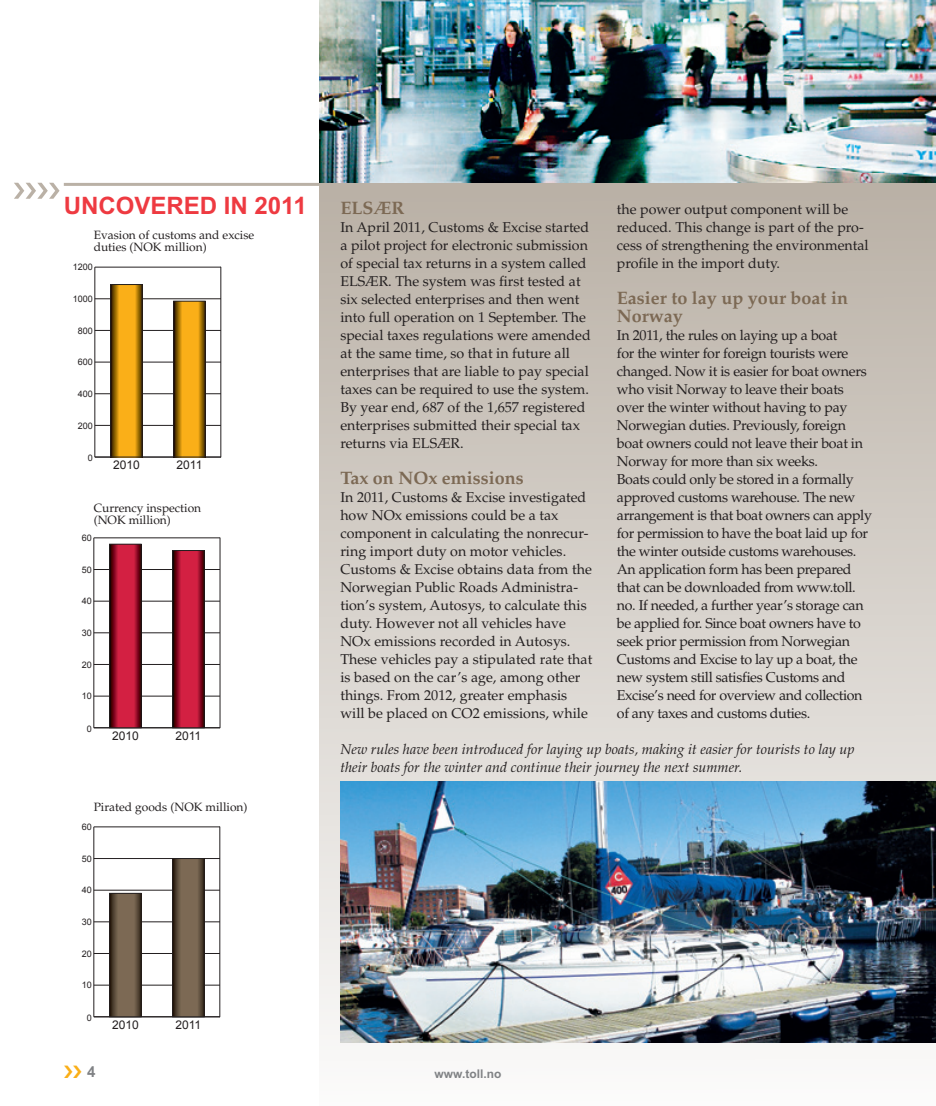
<style>
.page{position:relative;width:936px;height:1106px;background:#fff}
.page>*{position:absolute;margin:0;border:0;box-sizing:border-box;transform-origin:0 0}
.t1{font:700 24px "Arial MT Std";color:#ee3a41}
.t2{font:700 18px/18px "Palatino LT Std";color:#7c6954}
.t3{font:700 15px "Arial MT Std";color:#808285}
.t4{font:14.25px/18px "Palatino LT Std";color:#231f20}
.t5{font:14.25px/18px "Palatino LT Std";letter-spacing:-.025em;color:#231f20}
.t6{font:italic 14.25px/18px "Palatino LT Std";color:#231f20}
.t7{font:12px/12px "Palatino LT Std";color:#231f20}
.t8{font:12px "Arial";color:#231f20}
.t9{font:700 12px "Arial MT Std";color:#808285}
.t10{font:9px "Arial";color:#231f20}
</style>
<div class="page">
<div style="left:319px;top:183px;width:616px;height:923px;background:linear-gradient(to bottom,#b9b0a5,#fcfbfb)"></div>
<img style="left:340px;top:781px;width:595px;height:261px">
<hr style="left:95px;top:267px;width:1px;height:190px;background:#231f20">
<hr style="left:95px;top:457px;width:126px;height:1px;background:#231f20">
<hr style="left:95px;top:425px;width:126px;height:1px;background:#231f20">
<hr style="left:95px;top:393px;width:126px;height:1px;background:#231f20">
<hr style="left:95px;top:362px;width:126px;height:1px;background:#231f20">
<hr style="left:95px;top:330px;width:126px;height:1px;background:#231f20">
<hr style="left:95px;top:298px;width:126px;height:1px;background:#231f20">
<hr style="left:95px;top:267px;width:126px;height:1px;background:#231f20">
<hr style="left:220px;top:267px;width:1px;height:190px;background:#231f20">
<svg style="left:112px;top:286px;width:28px;height:169px;background:#d69510"></svg>
<div style="left:110px;top:284px;width:32px;height:173px;border:1px solid #231f20"></div>
<svg style="left:175px;top:303px;width:28px;height:152px;background:#d69511"></svg>
<div style="left:173px;top:301px;width:32px;height:156px;border:1px solid #231f20"></div>
<hr style="left:94px;top:538px;width:1px;height:189px;background:#231f20">
<hr style="left:220px;top:538px;width:1px;height:189px;background:#231f20">
<hr style="left:94px;top:727px;width:126px;height:1px;background:#231f20">
<hr style="left:94px;top:696px;width:126px;height:1px;background:#231f20">
<hr style="left:94px;top:664px;width:126px;height:1px;background:#231f20">
<hr style="left:94px;top:632px;width:126px;height:1px;background:#231f20">
<hr style="left:94px;top:601px;width:126px;height:1px;background:#231f20">
<hr style="left:94px;top:569px;width:126px;height:1px;background:#231f20">
<hr style="left:94px;top:537px;width:126px;height:1px;background:#231f20">
<svg style="left:111px;top:546px;width:28px;height:180px;background:#b41734"></svg>
<div style="left:109px;top:544px;width:32px;height:184px;border:1px solid #231f20"></div>
<svg style="left:174px;top:552px;width:28px;height:174px;background:#b41734"></svg>
<div style="left:172px;top:550px;width:32px;height:178px;border:1px solid #231f20"></div>
<hr style="left:94px;top:827px;width:1px;height:189px;background:#231f20">
<hr style="left:94px;top:1016px;width:126px;height:1px;background:#231f20">
<hr style="left:94px;top:984px;width:126px;height:1px;background:#231f20">
<hr style="left:94px;top:953px;width:126px;height:1px;background:#231f20">
<hr style="left:94px;top:921px;width:126px;height:1px;background:#231f20">
<hr style="left:94px;top:890px;width:126px;height:1px;background:#231f20">
<hr style="left:94px;top:858px;width:126px;height:1px;background:#231f20">
<hr style="left:94px;top:826px;width:126px;height:1px;background:#231f20">
<hr style="left:219px;top:827px;width:1px;height:189px;background:#231f20">
<svg style="left:111px;top:895px;width:28px;height:119px;background:#6e5c49"></svg>
<div style="left:109px;top:893px;width:32px;height:123px;border:1px solid #231f20"></div>
<svg style="left:174px;top:860px;width:28px;height:154px;background:#6e5c49"></svg>
<div style="left:172px;top:858px;width:32px;height:158px;border:1px solid #231f20"></div>
<hr style="left:64px;top:183px;width:255px;height:3px;background:#bab1a6">
<img style="left:319px;top:0;width:616px;height:183px">
<svg style="left:14px;top:183px;width:45px;height:16px"></svg>
<h1 class="t1" style="left:64px;top:191px;width:244px">UNCOVERED IN 2011</h1>
<p class="t7" style="left:94px;top:229px;width:162px">Evasion of customs and excise duties (NOK million)</p>
<p class="t10" style="left:73px;top:261px;width:22px">1200</p>
<p class="t10" style="left:73px;top:293px;width:22px">1000</p>
<p class="t10" style="left:78px;top:324px;width:17px">800</p>
<p class="t10" style="left:78px;top:356px;width:17px">600</p>
<p class="t10" style="left:78px;top:388px;width:17px">400</p>
<p class="t10" style="left:78px;top:419px;width:17px">200</p>
<p class="t10" style="left:88px;top:452px;width:7px">0</p>
<p class="t8" style="left:113px;top:457px;width:28px">2010</p>
<p class="t8" style="left:176px;top:457px;width:27px">2011</p>
<p class="t7" style="left:94px;top:502px;width:109px">Currency inspection (NOK million)</p>
<p class="t10" style="left:82px;top:532px;width:12px">60</p>
<p class="t10" style="left:82px;top:563px;width:12px">50</p>
<p class="t10" style="left:82px;top:595px;width:12px">40</p>
<p class="t10" style="left:82px;top:627px;width:12px">30</p>
<p class="t10" style="left:82px;top:658px;width:12px">20</p>
<p class="t10" style="left:82px;top:690px;width:12px">10</p>
<p class="t10" style="left:87px;top:723px;width:7px">0</p>
<p class="t8" style="left:112px;top:728px;width:28px">2010</p>
<p class="t8" style="left:175px;top:728px;width:27px">2011</p>
<p class="t7" style="left:94px;top:801px;width:155px">Pirated goods (NOK million)</p>
<p class="t10" style="left:82px;top:821px;width:12px">60</p>
<p class="t10" style="left:82px;top:852px;width:12px">50</p>
<p class="t10" style="left:82px;top:884px;width:12px">40</p>
<p class="t10" style="left:82px;top:916px;width:12px">30</p>
<p class="t10" style="left:82px;top:947px;width:12px">20</p>
<p class="t10" style="left:82px;top:979px;width:12px">10</p>
<p class="t10" style="left:87px;top:1012px;width:7px">0</p>
<p class="t8" style="left:112px;top:1017px;width:28px">2010</p>
<p class="t8" style="left:175px;top:1017px;width:27px">2011</p>
<p class="t2" style="left:340px;top:199px;width:65px">ELSÆR</p>
<p class="t4" style="left:340px;top:218px;width:252px">In April 2011, Customs &amp; Excise started a pilot project for electronic submission of special tax returns in a system called ELSÆR. The system was first tested at six selected enterprises and then went into full operation on 1 September. The special taxes regulations were amended at the same time, so that in future all enterprises that are liable to pay special taxes can be required to use the system.<br>By year end, 687 of the 1,657 registered enterprises submitted their special tax returns via ELSÆR.</p>
<p class="t2" style="left:340px;top:469px;width:185px">Tax on NOx emissions</p>
<p class="t4" style="left:340px;top:488px;width:253px">In 2011, Customs &amp; Excise investigated how NOx emissions could be a tax component in calculating the nonrecur&shy;ring import duty on motor vehicles.<br>Customs &amp; Excise obtains data from the Norwegian Public Roads Administra&shy;tion’s system, Autosys, to calculate this duty. However not all vehicles have NOx emissions recorded in Autosys.<br>These vehicles pay a stipulated rate that is based on the car’s age, among other things. From 2012, greater emphasis will be placed on CO2 emissions, while</p>
<p class="t4" style="left:617px;top:200px;width:253px">the power output component will be reduced. This change is part of the pro&shy;cess of strengthening the environmental profile in the import duty.</p>
<p class="t2" style="left:617px;top:289px;width:232px">Easier to lay up your boat in<br>Norway</p>
<p class="t5" style="left:617px;top:326px;width:256px">In 2011, the rules on laying up a boat<br>for the winter for foreign tourists were changed. Now it is easier for boat owners who visit Norway to leave their boats over the winter without having to pay Norwegian duties. Previously, foreign boat owners could not leave their boat in Norway for more than six weeks.<br>Boats could only be stored in a formally approved customs warehouse. The new arrangement is that boat owners can apply for permission to have the boat laid up for the winter outside customs warehouses.<br>An application form has been prepared that can be downloaded from www.toll. no. If needed, a further year’s storage can be applied for. Since boat owners have to seek prior permission from Norwegian Customs and Excise to lay up a boat, the new system still satisfies Customs and Excise’s need for overview and collection of any taxes and customs duties.</p>
<p class="t6" style="left:340px;top:740px;width:515px">New rules have been introduced for laying up boats, making it easier for tourists to lay up their boats for the winter and continue their journey the next summer.</p>
<p class="t3" style="left:87px;top:1062px;width:10px">4</p>
<p class="t9" style="left:434px;top:1066px;width:68px">www.toll.no</p>
</div>
